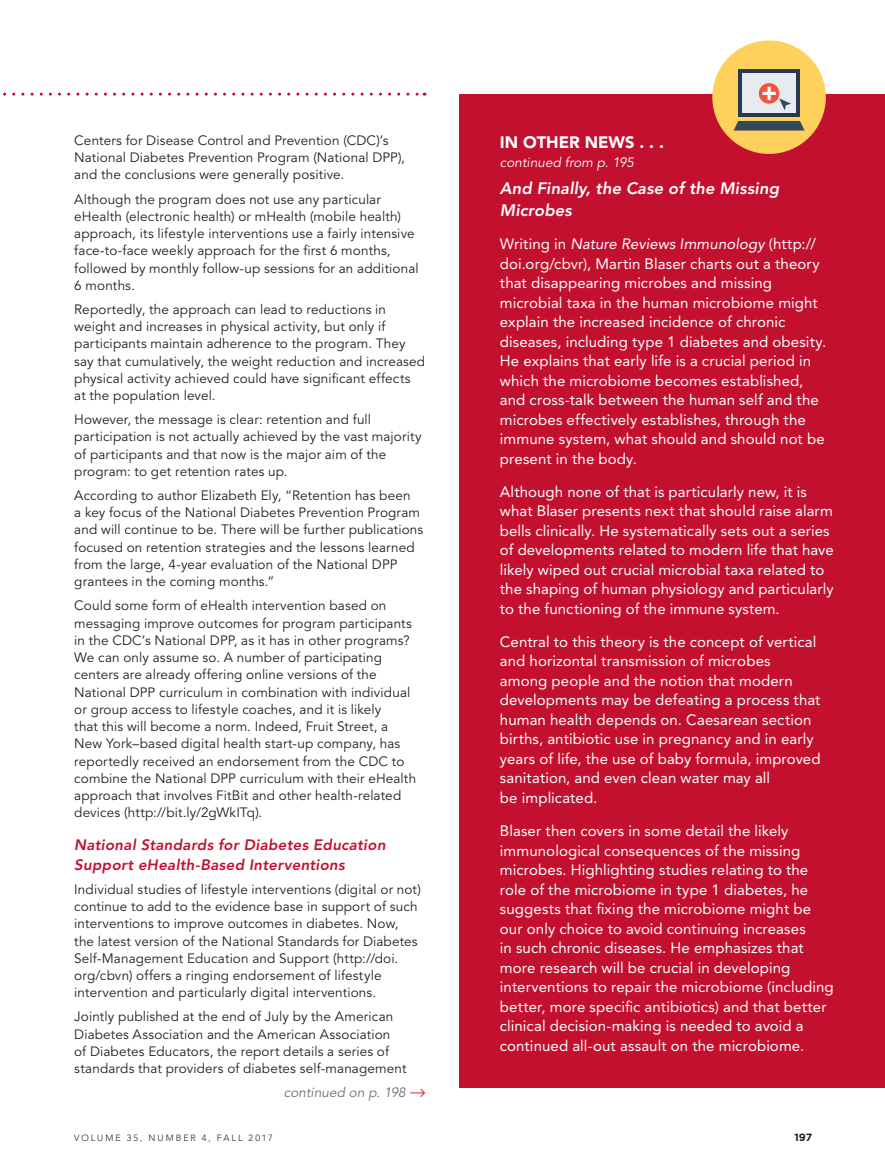
<style>
.page{position:relative;width:885px;height:1175px;background:#fff}
.page>*{position:absolute;margin:0;border:0;box-sizing:border-box;transform-origin:0 0}
.t1{font:italic 800 16.5px/22.5px "Avenir LT Std";letter-spacing:.01em;color:#fff}
.t2{font:900 16.5px "Avenir LT";color:#fff}
.t3{font:15px/19.5px "Avenir LT Std";letter-spacing:.005em;color:#fff}
.t4{font:italic 800 15px/19.5px "Avenir LT Std";letter-spacing:.02em;color:#c3102f}
.t5{font:13.5px/17.2px "Avenir LT Std";letter-spacing:.01em;color:#231f20}
.t6{font:italic 13.5px "Avenir LT Std";letter-spacing:.005em;color:#fff}
.t7{font:italic 13.5px "Avenir LT Std";letter-spacing:.005em;color:#6c6d70}
.t8{font:700 10.5px "Gotham";color:#231f20}
.t9{font:300 9px "Avenir LT Std";letter-spacing:.22em;color:#231f20}
.s1{color:#d1232a}
.s2{font-style:italic}
</style>
<div class="page">
<svg style="left:3px;top:93px;width:422px;height:3px"></svg>
<div style="left:459px;top:94px;width:425px;height:993px;background:#c3102f"></div>
<div style="left:712px;top:40px;width:113px;height:114px;background:#fdd15b;border-radius:50%"></div>
<div style="left:738px;top:70px;width:61px;height:47px;background:linear-gradient(to right,#29394f,#29394f)"></div>
<div style="left:742px;top:74px;width:53px;height:39px;background:#e7eaef"></div>
<svg style="left:734px;top:121px;width:70px;height:9px"></svg>
<svg style="left:758px;top:83px;width:21px;height:21px"></svg>
<svg style="left:762px;top:87px;width:28px;height:23px"></svg>
<p class="t5" style="left:74px;top:132px;width:332px">Centers for Disease Control and Prevention (CDC)’s<br>National Diabetes Prevention Program (National DPP), and the conclusions were generally positive.</p>
<p class="t5" style="left:74px;top:191px;width:346px">Although the program does not use any particular eHealth (electronic health) or mHealth (mobile health) approach, its lifestyle interventions use a fairly intensive face-to-face weekly approach for the first 6 months, followed by monthly follow-up sessions for an additional 6 months.</p>
<p class="t5" style="left:74px;top:301px;width:352px">Reportedly, the approach can lead to reductions in weight and increases in physical activity, but only if participants maintain adherence to the program. They say that cumulatively, the weight reduction and increased physical activity achieved could have significant effects at the population level.</p>
<p class="t5" style="left:74px;top:411px;width:349px">However, the message is clear: retention and full participation is not actually achieved by the vast majority of participants and that now is the major aim of the program: to get retention rates up.</p>
<p class="t5" style="left:74px;top:487px;width:350px">According to author Elizabeth Ely, “Retention has been<br>a key focus of the National Diabetes Prevention Program and will continue to be. There will be further publications focused on retention strategies and the lessons learned from the large, 4-year evaluation of the National DPP grantees in the coming months.”</p>
<p class="t5" style="left:74px;top:597px;width:343px">Could some form of eHealth intervention based on messaging improve outcomes for program participants in the CDC’s National DPP, as it has in other programs?<br>We can only assume so. A number of participating centers are already offering online versions of the National DPP curriculum in combination with individual or group access to lifestyle coaches, and it is likely<br>that this will become a norm. Indeed, Fruit Street, a New York–based digital health start-up company, has reportedly received an endorsement from the CDC to combine the National DPP curriculum with their eHealth approach that involves FitBit and other health-related devices (http://bit.ly/2gWkITq).</p>
<p class="t4" style="left:74px;top:835px;width:313px">National Standards for Diabetes Education<br>Support eHealth-Based Interventions</p>
<p class="t5" style="left:74px;top:881px;width:348px">Individual studies of lifestyle interventions (digital or not) continue to add to the evidence base in support of such interventions to improve outcomes in diabetes. Now, the latest version of the National Standards for Diabetes Self-Management Education and Support (http://doi. org/cbvn) offers a ringing endorsement of lifestyle intervention and particularly digital interventions.</p>
<p class="t5" style="left:74px;top:1008px;width:333px">Jointly published at the end of July by the American Diabetes Association and the American Association<br>of Diabetes Educators, the report details a series of standards that providers of diabetes self-management</p>
<p class="t7" style="left:284px;top:1084px;width:143px">continued on p. 198 <span class="s1">→</span></p>
<p class="t2" style="left:499px;top:132px;width:165px">IN OTHER NEWS . . .</p>
<p class="t6" style="left:499px;top:155px;width:136px">continued from p. 195</p>
<p class="t1" style="left:499px;top:177px;width:280px">And Finally, the Case of the Missing<br>Microbes</p>
<p class="t3" style="left:499px;top:234px;width:328px">Writing in <span class="s2">Nature Reviews Immunology</span> (http:// doi.org/cbvr), Martin Blaser charts out a theory that disappearing microbes and missing microbial taxa in the human microbiome might explain the increased incidence of chronic diseases, including type 1 diabetes and obesity.<br>He explains that early life is a crucial period in which the microbiome becomes established, and cross-talk between the human self and the microbes effectively establishes, through the immune system, what should and should not be present in the body.</p>
<p class="t3" style="left:499px;top:482px;width:335px">Although none of that is particularly new, it is what Blaser presents next that should raise alarm bells clinically. He systematically sets out a series of developments related to modern life that have likely wiped out crucial microbial taxa related to the shaping of human physiology and particularly to the functioning of the immune system.</p>
<p class="t3" style="left:499px;top:632px;width:322px">Central to this theory is the concept of vertical and horizontal transmission of microbes among people and the notion that modern developments may be defeating a process that human health depends on. Caesarean section births, antibiotic use in pregnancy and in early years of life, the use of baby formula, improved sanitation, and even clean water may all<br>be implicated.</p>
<p class="t3" style="left:499px;top:821px;width:335px">Blaser then covers in some detail the likely immunological consequences of the missing microbes. Highlighting studies relating to the role of the microbiome in type 1 diabetes, he suggests that fixing the microbiome might be our only choice to avoid continuing increases<br>in such chronic diseases. He emphasizes that more research will be crucial in developing interventions to repair the microbiome (including better, more specific antibiotics) and that better clinical decision-making is needed to avoid a continued all-out assault on the microbiome.</p>
<p class="t9" style="left:74px;top:1132px;width:200px">VOLUME 35, NUMBER 4, FALL 2017</p>
<p class="t8" style="left:794px;top:1130px;width:19px">197</p>
</div>
